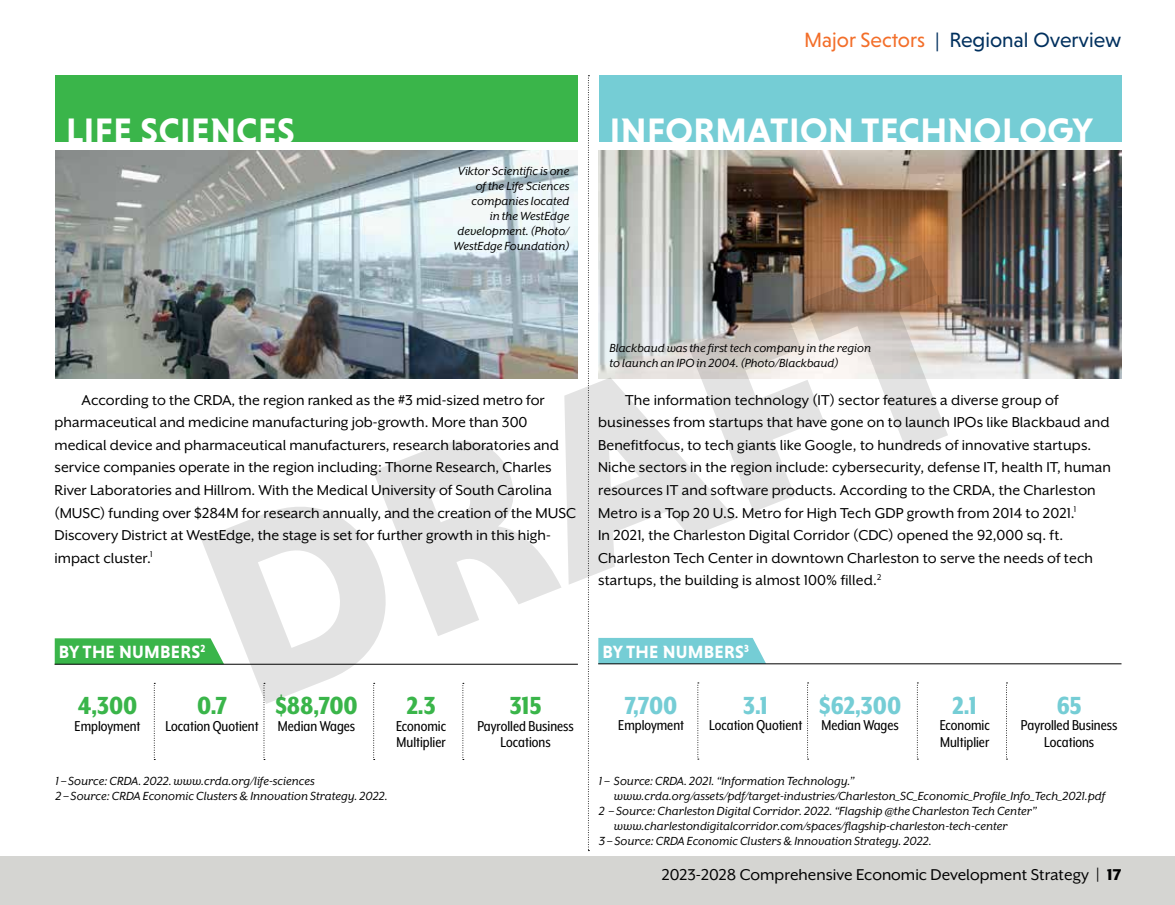
<style>
.page{position:relative;width:1175px;height:905px;background:#fff}
.page>*{position:absolute;margin:0;border:0;box-sizing:border-box;transform-origin:0 0}
.t1{font:900 261px "Niveau Grotesk";color:#000}
.t2{font:700 36px "Niveau Grotesk";letter-spacing:.015em;color:#fff}
.t3{font:800 28.5px "Mr Eaves XL Mod Nar OT";color:#3ab54a}
.t4{font:800 28.5px "Mr Eaves XL Mod Nar OT";color:#75cdd5}
.t5{font:21px "Niveau Grotesk";color:#00305e}
.t6{font:18px "Mr Eaves XL San OT";color:#000}
.t7{font:700 18px "Niveau Grotesk";letter-spacing:.015em;color:#fff}
.t8{font:16.5px/22.5px "Mr Eaves XL San OT";letter-spacing:.005em;color:#000}
.t9{font:16.5px/16.5px "Mr Eaves XL Mod Nar OT";color:#000}
.t10{font:italic 13.5px/15px "Mr Eaves XL San OT";color:#000}
.t11{font:700 10.5px "Niveau Grotesk";color:#fff}
.s1{color:#f36e29}
.s2{font-weight:800}
</style>
<div class="page">
<div style="left:0;top:856px;width:1174px;height:48px;background:#d5d5d2"></div>
<div style="left:55px;top:75px;width:523px;height:67px;background:#3ab54a"></div>
<div style="left:599px;top:75px;width:522px;height:67px;background:#75cdd5"></div>
<img style="left:55px;top:150px;width:523px;height:228px">
<img style="left:599px;top:150px;width:522px;height:228px">
<svg style="left:588px;top:75px;width:1px;height:776px"></svg>
<svg style="left:55px;top:638px;width:169px;height:25px;background:#44b853"></svg>
<hr style="left:55px;top:663px;width:523px;height:1px;background:#000">
<div style="left:598px;top:638px;width:168px;height:25px;background:#75cdd5"></div>
<hr style="left:598px;top:663px;width:523px;height:1px;background:#000">
<svg style="left:154px;top:683px;width:1px;height:77px"></svg>
<svg style="left:697px;top:682px;width:2px;height:77px"></svg>
<svg style="left:264px;top:683px;width:1px;height:77px"></svg>
<svg style="left:807px;top:682px;width:1px;height:77px"></svg>
<svg style="left:373px;top:683px;width:2px;height:77px"></svg>
<svg style="left:917px;top:682px;width:1px;height:77px"></svg>
<svg style="left:462px;top:683px;width:2px;height:77px"></svg>
<svg style="left:1006px;top:682px;width:1px;height:77px"></svg>
<p class="t5" style="left:804px;top:28px;width:319px"><span class="s1">Major Sectors</span> | Regional Overview</p>
<h2 class="t2" style="left:66px;top:110px;width:230px">LIFE SCIENCES</h2>
<h2 class="t2" style="left:610px;top:110px;width:485px">INFORMATION TECHNOLOGY</h2>
<p class="t10" style="left:453px;top:163px;width:117px;text-align:right">Viktor Scientific is one of the Life Sciences companies located<br>in the WestEdge development. (Photo/<br>WestEdge Foundation)</p>
<h1 class="t1" style="left:162px;top:483px;width:799px;rotate:-21deg">DRAFT</h1>
<p class="t10" style="left:609px;top:341px;width:263px">Blackbaud was the first tech company in the region to launch an IPO in 2004. (Photo/Blackbaud)</p>
<p class="t8" style="left:55px;top:389px;width:523px;text-indent:27px">According to the CRDA, the region ranked as the #3 mid-sized metro for pharmaceutical and medicine manufacturing job-growth. More than 300 medical device and pharmaceutical manufacturers, research laboratories and service companies operate in the region including: Thorne Research, Charles River Laboratories and Hillrom. With the Medical University of South Carolina (MUSC) funding over $284M for research annually, and the creation of the MUSC Discovery District at WestEdge, the stage is set for further growth in this high&shy;impact cluster.<sup>1</sup></p>
<p class="t8" style="left:598px;top:389px;width:514px;text-indent:27px">The information technology (IT) sector features a diverse group of businesses from startups that have gone on to launch IPOs like Blackbaud and Benefitfocus, to tech giants like Google, to hundreds of innovative startups.<br>Niche sectors in the region include: cybersecurity, defense IT, health IT, human resources IT and software products. According to the CRDA, the Charleston Metro is a Top 20 U.S. Metro for High Tech GDP growth from 2014 to 2021.<sup>1<br></sup>In 2021, the Charleston Digital Corridor (CDC) opened the 92,000 sq. ft.<br>Charleston Tech Center in downtown Charleston to serve the needs of tech startups, the building is almost 100% filled.<sup>2</sup></p>
<p class="t11" style="left:744px;top:642px;width:6px">3</p>
<p class="t7" style="left:59px;top:641px;width:148px">BY THE NUMBERS<sup>2</sup></p>
<p class="t7" style="left:602px;top:641px;width:143px">BY THE NUMBERS</p>
<h3 class="t4" style="left:819px;top:689px;width:83px">$62,300</h3>
<p class="t9" style="left:821px;top:716px;width:79px">Median Wages</p>
<h3 class="t3" style="left:275px;top:690px;width:84px">$88,700</h3>
<p class="t9" style="left:278px;top:717px;width:79px">Median Wages</p>
<h3 class="t4" style="left:625px;top:689px;width:54px">7,700</h3>
<p class="t9" style="left:618px;top:716px;width:67px">Employment</p>
<h3 class="t4" style="left:743px;top:689px;width:26px">3.1</h3>
<p class="t9" style="left:709px;top:716px;width:95px">Location Quotient</p>
<h3 class="t4" style="left:952px;top:689px;width:26px">2.1</h3>
<p class="t9" style="left:939px;top:716px;width:52px">Economic<br>Multiplier</p>
<h3 class="t4" style="left:1056px;top:689px;width:26px">65</h3>
<p class="t9" style="left:1021px;top:716px;width:98px;text-align:center">Payrolled Business<br>Locations</p>
<h3 class="t3" style="left:78px;top:690px;width:61px">4,300</h3>
<p class="t9" style="left:75px;top:717px;width:67px">Employment</p>
<h3 class="t3" style="left:197px;top:690px;width:31px">0.7</h3>
<p class="t9" style="left:165px;top:717px;width:95px">Location Quotient</p>
<h3 class="t3" style="left:509px;top:690px;width:33px">315</h3>
<p class="t9" style="left:477px;top:717px;width:98px;text-align:center">Payrolled Business<br>Locations</p>
<h3 class="t3" style="left:407px;top:690px;width:30px">2.3</h3>
<p class="t9" style="left:396px;top:717px;width:52px">Economic<br>Multiplier</p>
<p class="t10" style="left:55px;top:773px;width:334px">1 – Source: CRDA. 2022. www.crda.org/life-sciences<br>2 – Source: CRDA Economic Clusters &amp; Innovation Strategy. 2022.</p>
<p class="t10" style="left:599px;top:773px;width:257px">1 – Source: CRDA. 2021. “Information Technology.”</p>
<p class="t10" style="left:614px;top:788px;width:492px">www.crda.org/assets/pdf/target-industries/Charleston_SC_Economic_Profile_Info_Tech_2021.pdf</p>
<p class="t10" style="left:599px;top:803px;width:439px">2 – Source: Charleston Digital Corridor. 2022. “Flagship @the Charleston Tech Center”</p>
<p class="t10" style="left:614px;top:818px;width:395px">www.charlestondigitalcorridor.com/spaces/flagship-charleston-tech-center</p>
<p class="t10" style="left:599px;top:833px;width:334px">3 – Source: CRDA Economic Clusters &amp; Innovation Strategy. 2022.</p>
<p class="t6" style="left:661px;top:864px;width:461px">2023-2028 Comprehensive Economic Development Strategy | <span class="s2">17</span></p>
</div>
